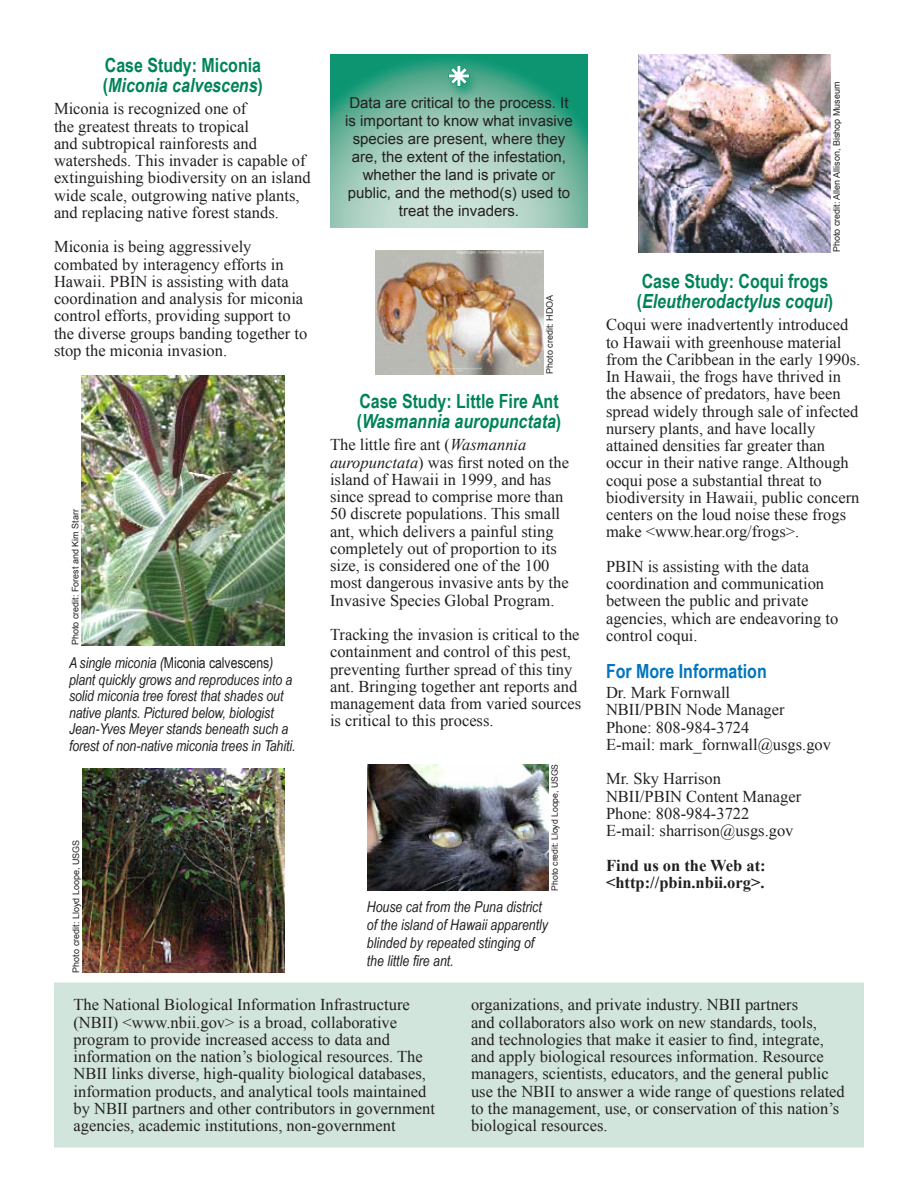
<style>
.page{position:relative;width:918px;height:1188px;background:#fff}
.page>*{position:absolute;margin:0;border:0;box-sizing:border-box;transform-origin:0 0}
.t1{font:54px "Latha";color:#fff}
.t2{font:italic 700 19.5px "Arial Narrow";color:#008457}
.t3{font:700 19.5px "Arial Narrow";color:#008457}
.t4{font:700 19.5px "Arial Narrow";color:#0075bf}
.t5{font:16.5px/17.2px "Times New Roman";color:#231f20}
.t6{font:700 16.5px "Times New Roman";color:#231f20}
.t7{font:italic 15px/16.5px "Arial Narrow";letter-spacing:-.005em;color:#231f20}
.t8{font:15px/18px "Arial";color:#231f20;text-align:center}
.t9{font:9px "Arial";color:#231f20}
.t10{font:8.7px "Arial";letter-spacing:-.005em;color:#231f20}
.s1{font-style:normal}
.s2{font-style:italic}
</style>
<div class="page">
<div style="left:55px;top:983px;width:808px;height:164px;background:#d1e5dd"></div>
<div style="left:54px;top:982px;width:810px;height:166px;border:2px solid #cfe4db"></div>
<img style="left:82px;top:375px;width:202px;height:270px">
<img style="left:639px;top:54px;width:192px;height:198px">
<img style="left:375px;top:250px;width:169px;height:124px">
<svg style="left:330px;top:55px;width:258px;height:173px;background:#7ebea9"></svg>
<div style="left:443px;top:63px;width:40px;height:40px;background:#0d9470;opacity:.75"></div>
<svg style="left:447px;top:64px;width:23px;height:23px"></svg>
<img style="left:368px;top:765px;width:181px;height:126px">
<img style="left:82px;top:768px;width:203px;height:205px">
<p class="t3" style="left:105px;top:51px;width:158px">Case Study: Miconia</p>
<p class="t2" style="left:103px;top:70px;width:161px"><span class="s1">(</span>Miconia calvescens<span class="s1">)</span></p>
<p class="t5" style="left:54px;top:100px;width:258px">Miconia is recognized one of<br>the greatest threats to tropical<br>and subtropical rainforests and watersheds. This invader is capable of extinguishing biodiversity on an island wide scale, outgrowing native plants, and replacing native forest stands.</p>
<p class="t5" style="left:54px;top:238px;width:255px">Miconia is being aggressively combated by interagency efforts in Hawaii. PBIN is assisting with data coordination and analysis for miconia control efforts, providing support to the diverse groups banding together to stop the miconia invasion.</p>
<p class="t9" style="left:69px;top:645px;width:138px;rotate:-90deg">Photo credit: Forest and Kim Starr</p>
<p class="t7" style="left:69px;top:655px;width:228px">A single miconia (<span class="s1">Miconia calvescens</span>) plant quickly grows and reproduces into a solid miconia tree forest that shades out native plants. Pictured below, biologist Jean-Yves Meyer stands beneath such a forest of non-native miconia trees in Tahiti.</p>
<p class="t9" style="left:70px;top:973px;width:134px;rotate:-90deg">Photo credit: Lloyd Loope, USGS</p>
<p class="t1" style="left:444px;top:32px;width:31px">*</p>
<p class="t8" style="left:345px;top:94px;width:229px">Data are critical to the process. It is important to know what invasive species are present, where they are, the extent of the infestation, whether the land is private or public, and the method(s) used to treat the invaders.</p>
<p class="t9" style="left:544px;top:374px;width:81px;rotate:-90deg">Photo credit: HDOA</p>
<p class="t3" style="left:359px;top:387px;width:201px">Case Study: Little Fire Ant</p>
<p class="t2" style="left:357px;top:406px;width:206px"><span class="s1">(</span>Wasmannia auropunctata<span class="s1">)</span></p>
<p class="t5" style="left:330px;top:436px;width:241px">The little fire ant (<span class="s2">Wasmannia auropunctata</span>) was first noted on the island of Hawaii in 1999, and has since spread to comprise more than 50 discrete populations. This small ant, which delivers a painful sting completely out of proportion to its size, is considered one of the 100 most dangerous invasive ants by the Invasive Species Global Program.</p>
<p class="t5" style="left:330px;top:626px;width:253px">Tracking the invasion is critical to the containment and control of this pest, preventing further spread of this tiny ant. Bringing together ant reports and management data from varied sources is critical to this process.</p>
<p class="t10" style="left:549px;top:891px;width:128px;rotate:-90deg">Photo credit: Lloyd Loope, USGS</p>
<p class="t7" style="left:367px;top:897px;width:183px;line-height:18px">House cat from the Puna district of the island of Hawaii apparently blinded by repeated stinging of the little fire ant.</p>
<p class="t9" style="left:831px;top:252px;width:172px;rotate:-90deg">Photo credit: Allen Allison, Bishop Museum</p>
<p class="t3" style="left:642px;top:267px;width:188px">Case Study: Coqui frogs</p>
<p class="t2" style="left:637px;top:286px;width:198px"><span class="s1">(</span>Eleutherodactylus coqui<span class="s1">)</span></p>
<p class="t5" style="left:606px;top:316px;width:256px">Coqui were inadvertently introduced to Hawaii with greenhouse material from the Caribbean in the early 1990s.<br>In Hawaii, the frogs have thrived in the absence of predators, have been spread widely through sale of infected nursery plants, and have locally attained densities far greater than occur in their native range. Although coqui pose a substantial threat to biodiversity in Hawaii, public concern centers on the loud noise these frogs make &lt;www.hear.org/frogs&gt;.</p>
<p class="t5" style="left:606px;top:557px;width:234px">PBIN is assisting with the data coordination and communication between the public and private agencies, which are endeavoring to control coqui.</p>
<p class="t4" style="left:606px;top:656px;width:162px">For More Information</p>
<p class="t5" style="left:606px;top:684px;width:126px">Dr. Mark Fornwall</p>
<p class="t5" style="left:606px;top:701px;width:180px">NBII/PBIN Node Manager</p>
<p class="t5" style="left:606px;top:718px;width:145px">Phone: 808-984-3724</p>
<p class="t5" style="left:606px;top:735px;width:227px">E-mail: mark_fornwall@usgs.gov</p>
<p class="t5" style="left:606px;top:770px;width:117px">Mr. Sky Harrison</p>
<p class="t5" style="left:606px;top:787px;width:197px">NBII/PBIN Content Manager</p>
<p class="t5" style="left:606px;top:804px;width:145px">Phone: 808-984-3722</p>
<p class="t5" style="left:606px;top:822px;width:189px">E-mail: sharrison@usgs.gov</p>
<p class="t6" style="left:606px;top:854px;width:161px">Find us on the Web at:</p>
<p class="t6" style="left:606px;top:871px;width:160px">&lt;http://pbin.nbii.org&gt;.</p>
<p class="t5" style="left:74px;top:996px;width:363px">The National Biological Information Infrastructure (NBII) &lt;www.nbii.gov&gt; is a broad, collaborative program to provide increased access to data and information on the nation’s biological resources. The NBII links diverse, high-quality biological databases, information products, and analytical tools maintained by NBII partners and other contributors in government agencies, academic institutions, non-government</p>
<p class="t5" style="left:471px;top:996px;width:375px">organizations, and private industry. NBII partners<br>and collaborators also work on new standards, tools, and technologies that make it easier to find, integrate, and apply biological resources information. Resource managers, scientists, educators, and the general public use the NBII to answer a wide range of questions related to the management, use, or conservation of this nation’s biological resources.</p>
</div>
